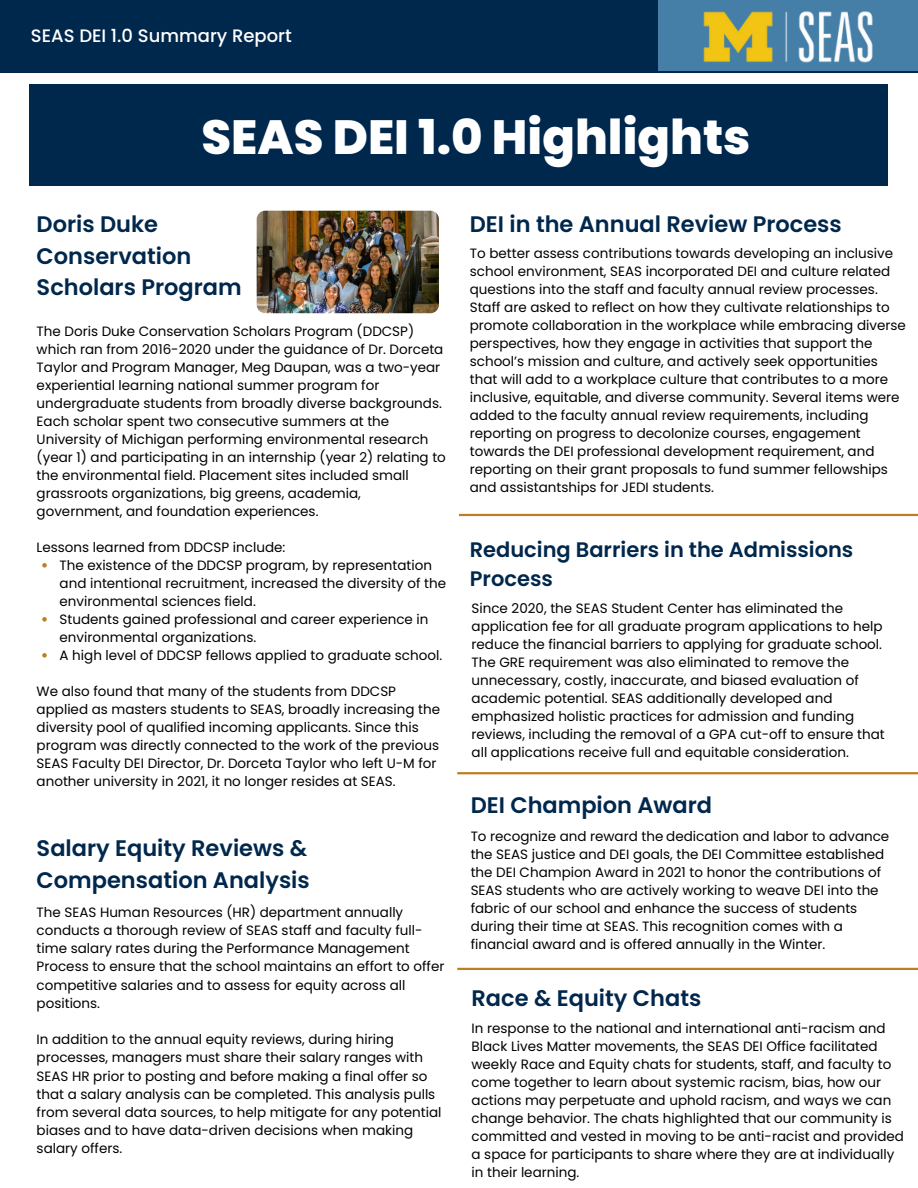
<style>
.page{position:relative;width:918px;height:1188px;background:#fff}
.page>*{position:absolute;margin:0;border:0;box-sizing:border-box;transform-origin:0 0}
.t1{font:800 48px "Poppins";color:#fff}
.t2{font:600 22.5px/31.5px "Poppins";color:#00274c}
.t3{font:600 21px/29.2px "Poppins";color:#00274c}
.t4{font:500 18px "Poppins";color:#fff}
.t5{font:13.5px/18px "Poppins";color:#000}
</style>
<div class="page">
<div style="left:0;top:0;width:918px;height:72px;background:#00274c"></div>
<div style="left:658px;top:0;width:260px;height:71px;background:#457fa7"></div>
<img style="left:703px;top:11px;width:170px;height:52px">
<div style="left:29px;top:84px;width:858px;height:102px;background:#00274c"></div>
<hr style="left:459px;top:514px;width:459px;height:2px;background:#bd7f22">
<hr style="left:457px;top:772px;width:461px;height:2px;background:#bd7f22">
<hr style="left:457px;top:968px;width:461px;height:2px;background:#bd7f22">
<img style="left:257px;top:211px;width:182px;height:102px;border-radius:8px">
<svg style="left:42px;top:563px;width:5px;height:5px"></svg>
<svg style="left:42px;top:617px;width:5px;height:5px"></svg>
<svg style="left:42px;top:653px;width:5px;height:5px"></svg>
<h3 class="t4" style="left:31px;top:23px;width:262px">SEAS DEI 1.0 Summary Report</h3>
<h1 class="t1" style="left:202px;top:104px;width:550px">SEAS DEI 1.0 Highlights</h1>
<h2 class="t2" style="left:37px;top:208px;width:206px">Doris Duke<br>Conservation<br>Scholars Program</h2>
<p class="t5" style="left:37px;top:322px;width:411px">The Doris Duke Conservation Scholars Program (DDCSP) which ran from 2016-2020 under the guidance of Dr. Dorceta Taylor and Program Manager, Meg Daupan, was a two-year experiential learning national summer program for undergraduate students from broadly diverse backgrounds.<br>Each scholar spent two consecutive summers at the University of Michigan performing environmental research (year 1) and participating in an internship (year 2) relating to the environmental field. Placement sites included small grassroots organizations, big greens, academia, government, and foundation experiences.</p>
<p class="t5" style="left:37px;top:538px;width:250px">Lessons learned from DDCSP include:</p>
<p class="t5" style="left:60px;top:556px;width:388px">The existence of the DDCSP program, by representation and intentional recruitment, increased the diversity of the environmental sciences field.<br>Students gained professional and career experience in environmental organizations.<br>A high level of DDCSP fellows applied to graduate school.</p>
<p class="t5" style="left:37px;top:682px;width:405px">We also found that many of the students from DDCSP applied as masters students to SEAS, broadly increasing the diversity pool of qualified incoming applicants. Since this program was directly connected to the work of the previous SEAS Faculty DEI Director, Dr. Dorceta Taylor who left U-M for another university in 2021, it no longer resides at SEAS.</p>
<h2 class="t2" style="left:37px;top:833px;width:275px">Salary Equity Reviews &amp;<br>Compensation Analysis</h2>
<p class="t5" style="left:37px;top:903px;width:409px">The SEAS Human Resources (HR) department annually conducts a thorough review of SEAS staff and faculty full&shy;time salary rates during the Performance Management Process to ensure that the school maintains an effort to offer competitive salaries and to assess for equity across all positions.</p>
<p class="t5" style="left:37px;top:1030px;width:406px">In addition to the annual equity reviews, during hiring processes, managers must share their salary ranges with SEAS HR prior to posting and before making a final offer so that a salary analysis can be completed. This analysis pulls from several data sources, to help mitigate for any potential biases and to have data-driven decisions when making salary offers.</p>
<h2 class="t2" style="left:470px;top:208px;width:373px">DEI in the Annual Review Process</h2>
<p class="t5" style="left:470px;top:245px;width:438px">To better assess contributions towards developing an inclusive school environment, SEAS incorporated DEI and culture related questions into the staff and faculty annual review processes.<br>Staff are asked to reflect on how they cultivate relationships to promote collaboration in the workplace while embracing diverse perspectives, how they engage in activities that support the school’s mission and culture, and actively seek opportunities that will add to a workplace culture that contributes to a more inclusive, equitable, and diverse community. Several items were added to the faculty annual review requirements, including reporting on progress to decolonize courses, engagement towards the DEI professional development requirement, and reporting on their grant proposals to fund summer fellowships and assistantships for JEDI students.</p>
<h3 class="t3" style="left:470px;top:535px;width:385px">Reducing Barriers in the Admissions<br>Process</h3>
<p class="t5" style="left:472px;top:600px;width:415px">Since 2020, the SEAS Student Center has eliminated the application fee for all graduate program applications to help reduce the financial barriers to applying for graduate school.<br>The GRE requirement was also eliminated to remove the unnecessary, costly, inaccurate, and biased evaluation of academic potential. SEAS additionally developed and emphasized holistic practices for admission and funding reviews, including the removal of a GPA cut-off to ensure that all applications receive full and equitable consideration.</p>
<h2 class="t2" style="left:471px;top:789px;width:243px">DEI Champion Award</h2>
<p class="t5" style="left:471px;top:827px;width:420px">To recognize and reward the dedication and labor to advance the SEAS justice and DEI goals, the DEI Committee established the DEI Champion Award in 2021 to honor the contributions of SEAS students who are actively working to weave DEI into the fabric of our school and enhance the success of students during their time at SEAS. This recognition comes with a financial award and is offered annually in the Winter.</p>
<h2 class="t2" style="left:472px;top:983px;width:231px">Race &amp; Equity Chats</h2>
<p class="t5" style="left:472px;top:1019px;width:434px">In response to the national and international anti-racism and Black Lives Matter movements, the SEAS DEI Office facilitated weekly Race and Equity chats for students, staff, and faculty to come together to learn about systemic racism, bias, how our actions may perpetuate and uphold racism, and ways we can change behavior. The chats highlighted that our community is committed and vested in moving to be anti-racist and provided a space for participants to share where they are at individually in their learning.</p>
</div>
